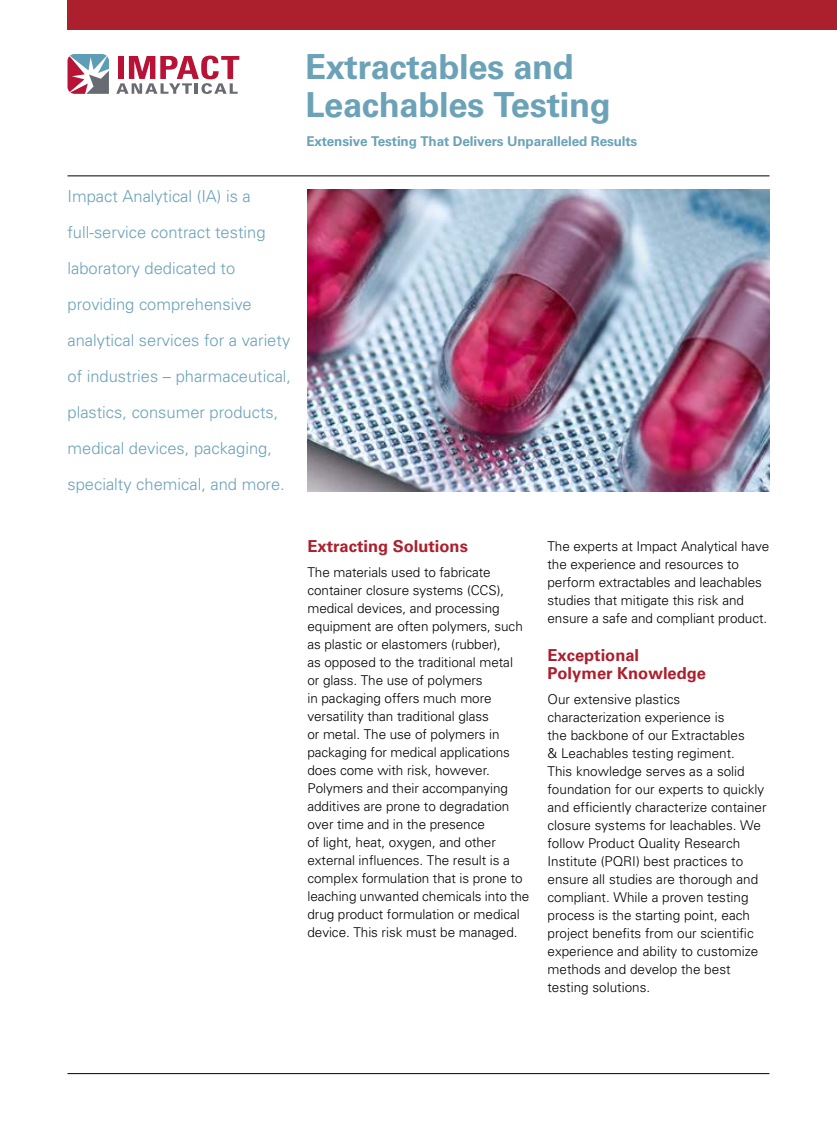
<style>
.page{position:relative;width:837px;height:1134px;background:#fff}
.page>*{position:absolute;margin:0;border:0;box-sizing:border-box;transform-origin:0 0}
.t1{font:700 34.5px/38.2px "Univers";letter-spacing:-.01em;color:#6ba2b8}
.t2{font:300 16.5px/36px "Univers";color:#6ba2b8}
.t3{font:700 16.5px/18px "Univers";color:#ac1f2d}
.t4{font:300 13.5px/18px "Univers";letter-spacing:-.005em;color:#000}
.t5{font:700 13.5px "Univers";letter-spacing:-.01em;color:#6ba2b8}
</style>
<div class="page">
<svg style="left:116px;top:56px;width:123px;height:38px"></svg>
<svg style="left:68px;top:54px;width:41px;height:40px"></svg>
<hr style="left:68px;top:176px;width:702px;height:1px;background:#000">
<hr style="left:68px;top:1073px;width:702px;height:1px;background:#000">
<div style="left:68px;top:0;width:769px;height:29px;background:#ac1f2d"></div>
<img style="left:308px;top:189px;width:462px;height:302px">
<p class="t2" style="left:68px;top:178px;width:225px">Impact Analytical (IA) is a full-service contract testing laboratory dedicated to providing comprehensive analytical services for a variety of industries – pharmaceutical, plastics, consumer products, medical devices, packaging, specialty chemical, and more.</p>
<h1 class="t1" style="left:305px;top:48px;width:307px">Extractables and<br>Leachables Testing</h1>
<p class="t5" style="left:306px;top:134px;width:332px">Extensive Testing That Delivers Unparalleled Results</p>
<p class="t3" style="left:307px;top:538px;width:162px">Extracting Solutions</p>
<p class="t4" style="left:308px;top:563px;width:223px">The materials used to fabricate container closure systems (CCS), medical devices, and processing equipment are often polymers, such as plastic or elastomers (rubber),<br>as opposed to the traditional metal<br>or glass. The use of polymers<br>in packaging offers much more versatility than traditional glass<br>or metal. The use of polymers in packaging for medical applications does come with risk, however.<br>Polymers and their accompanying additives are prone to degradation over time and in the presence<br>of light, heat, oxygen, and other external influences. The result is a complex formulation that is prone to leaching unwanted chemicals into the drug product formulation or medical device. This risk must be managed.</p>
<p class="t4" style="left:548px;top:537px;width:223px">The experts at Impact Analytical have the experience and resources to perform extractables and leachables studies that mitigate this risk and ensure a safe and compliant product.</p>
<p class="t3" style="left:548px;top:646px;width:160px">Exceptional<br>Polymer Knowledge</p>
<p class="t4" style="left:548px;top:690px;width:221px">Our extensive plastics characterization experience is<br>the backbone of our Extractables<br>&amp; Leachables testing regiment.<br>This knowledge serves as a solid foundation for our experts to quickly and efficiently characterize container closure systems for leachables. We follow Product Quality Research Institute (PQRI) best practices to ensure all studies are thorough and compliant. While a proven testing process is the starting point, each project benefits from our scientific experience and ability to customize methods and develop the best testing solutions.</p>
</div>
